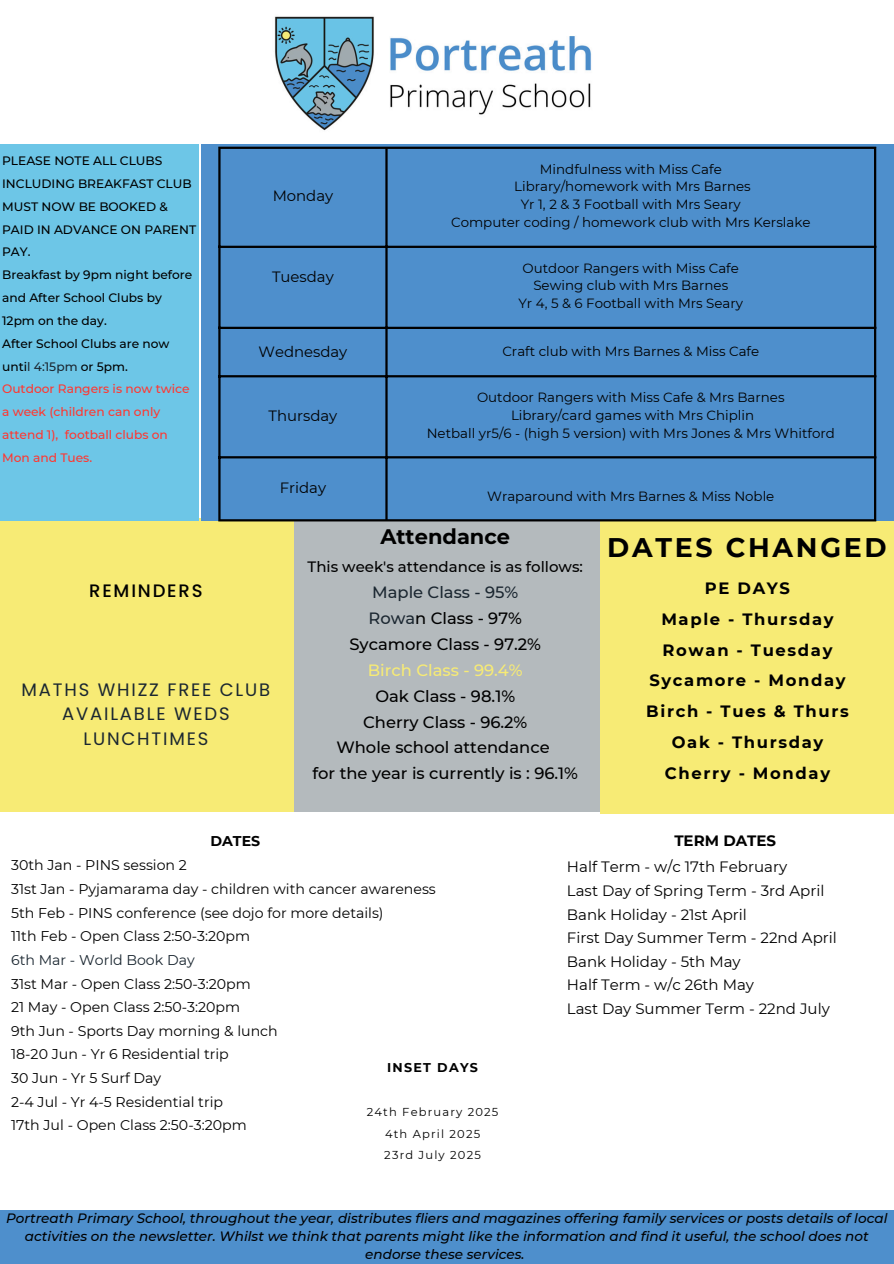
<style>
.page{position:relative;width:894px;height:1264px;background:#fff}
.page>*{position:absolute;margin:0;border:0;box-sizing:border-box;transform-origin:0 0}
.t1{font:700 26.85px "Montserrat";letter-spacing:.1em;color:#000}
.t2{font:700 21px "Montserrat";color:#000}
.t3{font:18px/24.8px "Poppins";letter-spacing:.1em;color:#1b2731;text-align:center}
.t4{font:500 18px "Poppins";letter-spacing:.1em;color:#000}
.t5{font:500 16.35px/25.8px "Montserrat";color:#000;text-align:center}
.t6{font:700 16.35px/30.8px "Montserrat";letter-spacing:.1em;color:#000;text-align:center}
.t7{font:15px/23.7px "Montserrat";color:#000}
.t8{font:500 15px "Montserrat";color:#000}
.t9{font:14.85px "Montserrat";color:#000}
.t10{font:14.1px/23.7px "Montserrat";color:#000}
.t11{font:700 14.1px "Montserrat";color:#000}
.t12{font:italic 500 13.5px/18px "Montserrat";color:#000;text-align:center}
.t13{font:13.35px "Montserrat";color:#000}
.t14{font:700 12.75px "Montserrat";letter-spacing:.1em;color:#000}
.t15{font:500 12.15px/22.8px "Montserrat";color:#000}
.t16{font:500 12.15px/22.8px "Montserrat";color:#ff3731}
.t17{font:11.55px "Montserrat";letter-spacing:.1em;color:#000}
.s1{color:#1b2731}
.s2{color:#f7eb75}
.s3{font-weight:700}
</style>
<div class="page">
<img style="left:274px;top:16px;width:317px;height:115px">
<div style="left:0;top:1210px;width:893px;height:53px;background:#4e8fcc"></div>
<div style="left:293px;top:517px;width:306px;height:295px;background:#b4babd"></div>
<div style="left:600px;top:520px;width:293px;height:293px;background:#f7eb75"></div>
<div style="left:0;top:519px;width:293px;height:293px;background:#f7eb75"></div>
<div style="left:201px;top:144px;width:692px;height:376px;background:#4e8fcc"></div>
<hr style="left:218px;top:149px;width:2px;height:370px;background:#000">
<hr style="left:385px;top:149px;width:2px;height:370px;background:#000">
<hr style="left:873px;top:149px;width:3px;height:370px;background:#000">
<hr style="left:218px;top:147px;width:658px;height:2px;background:#000">
<hr style="left:218px;top:246px;width:658px;height:2px;background:#000">
<hr style="left:218px;top:327px;width:658px;height:2px;background:#000">
<hr style="left:218px;top:375px;width:658px;height:2px;background:#000">
<hr style="left:218px;top:456px;width:658px;height:2px;background:#000">
<hr style="left:218px;top:519px;width:658px;height:2px;background:#000">
<div style="left:0;top:144px;width:198px;height:376px;background:#6dc6e7"></div>
<h5 class="t15" style="left:2px;top:149px;width:195px">PLEASE NOTE ALL CLUBS<br>INCLUDING BREAKFAST CLUB<br>MUST NOW BE BOOKED &amp;<br>PAID IN ADVANCE ON PARENT<br>PAY.</h5>
<h6 class="t15" style="left:2px;top:263px;width:192px">Breakfast by 9pm night before and After School Clubs by</h6>
<p class="t15" style="left:2px;top:309px;width:106px">12pm on the day.</p>
<p class="t15" style="left:2px;top:332px;width:169px">After School Clubs are now unti<span class="s1">l 4:15pm</span> or 5pm.</p>
<p class="t16" style="left:2px;top:377px;width:189px">Outdoor Rangers is now twice a week (children can only attend 1), football clubs on<br>Mon and Tues.</p>
<p class="t9" style="left:272px;top:187px;width:62px">Monday</p>
<p class="t9" style="left:272px;top:267px;width:63px">Tuesday</p>
<p class="t13" style="left:539px;top:161px;width:183px">Mindfulness with Miss Cafe</p>
<p class="t13" style="left:514px;top:178px;width:238px">Library/homework with Mrs Barnes</p>
<p class="t13" style="left:520px;top:196px;width:221px">Yr 1, 2 &amp; 3 Football with Mrs Seary</p>
<p class="t13" style="left:451px;top:214px;width:361px">Computer coding / homework club with Mrs Kerslake</p>
<p class="t13" style="left:522px;top:260px;width:218px">Outdoor Rangers with Miss Cafe</p>
<p class="t13" style="left:533px;top:277px;width:196px">Sewing club with Mrs Barnes</p>
<p class="t13" style="left:518px;top:295px;width:226px">Yr 4, 5 &amp; 6 Football with Mrs Seary</p>
<p class="t9" style="left:258px;top:342px;width:90px">Wednesday</p>
<p class="t13" style="left:502px;top:343px;width:258px">Craft club with Mrs Barnes &amp; Miss Cafe</p>
<p class="t9" style="left:268px;top:406px;width:70px">Thursday</p>
<p class="t9" style="left:280px;top:479px;width:48px">Friday</p>
<p class="t13" style="left:477px;top:389px;width:309px">Outdoor Rangers with Miss Cafe &amp; Mrs Barnes</p>
<p class="t13" style="left:511px;top:407px;width:244px">Library/card games with Mrs Chiplin</p>
<p class="t13" style="left:426px;top:425px;width:409px">Netball yr5/6 - (high 5 version) with Mrs Jones &amp; Mrs Whitford</p>
<p class="t13" style="left:487px;top:488px;width:288px">Wraparound with Mrs Barnes &amp; Miss Noble</p>
<p class="t4" style="left:89px;top:577px;width:115px">REMINDERS</p>
<p class="t3" style="left:22px;top:677px;width:250px">MATHS WHIZZ FREE CLUB<br>AVAILABLE WEDS<br>LUNCHTIMES</p>
<p class="t2" style="left:380px;top:523px;width:131px">Attendance</p>
<p class="t8" style="left:307px;top:557px;width:277px">This week's attendance is as follows:</p>
<p class="t5" style="left:312px;top:579px;width:267px"><span class="s1">Maple Class - 95%<br>Rowa</span>n Class - 97%<br>Sycamore Class - 97.2%<br><span class="s2">Birch Class - 99.4%<br></span>Oak Class - 98.1%<br>Cherry Class - 96.2%<br>Whole school attendance<br>for the year is currently is : 96.1%</p>
<p class="t1" style="left:607px;top:531px;width:281px">DATES CHANGED</p>
<p class="t6" style="left:646px;top:572px;width:204px">PE DAYS<br>Maple - Thursday<br>Rowan - Tuesday<br>Sycamore - Monday<br>Birch - Tues &amp; Thurs<br>Oak - Thursday<br>Cherry - Monday</p>
<p class="t11" style="left:210px;top:832px;width:51px">DATES</p>
<p class="t10" style="left:11px;top:853px;width:426px">30th Jan - PINS session 2<br>31st Jan - Pyjamarama day - children with cancer awareness 5th Feb - PINS conference (see dojo for more details)<br>11th Feb - Open Class 2:50-3:20pm<br><span class="s1">6th Mar - World Book Day<br></span>31st Mar - Open Class 2:50-3:20pm<br>21 May - Open Class 2:50-3:20pm<br>9th Jun - Sports Day morning &amp; lunch<br>18-20 Jun - Yr 6 Residential trip<br>30 Jun - Yr 5 Surf Day<br>2-4 Jul - Yr 4-5 Residential trip<br>17th Jul - Open Class 2:50-3:20pm</p>
<h4 class="t14" style="left:387px;top:1060px;width:92px">INSET DAYS</h4>
<h1 class="t17" style="left:367px;top:1104px;width:133px">24th February 2025</h1>
<h2 class="t17" style="left:385px;top:1126px;width:97px">4th April 2025</h2>
<h3 class="t17" style="left:384px;top:1147px;width:98px">23rd July 2025</h3>
<p class="t7" style="left:566px;top:828px;width:222px;line-height:25.8px;text-indent:107px"><span class="s3">TERM DATES<br></span>Half Term - w/c 17th February</p>
<p class="t7" style="left:566px;top:878px;width:271px">Last Day of Spring Term - 3rd April<br>Bank Holiday - 21st April<br>First Day Summer Term - 22nd April<br>Bank Holiday - 5th May<br>Half Term - w/c 26th May<br>Last Day Summer Term - 22nd July</p>
<p class="t12" style="left:6px;top:1209px;width:882px">Portreath Primary School, throughout the year, distributes fliers and magazines offering family services or posts details of local activities on the newsletter. Whilst we think that parents might like the information and find it useful, the school does not endorse these services.</p>
</div>
